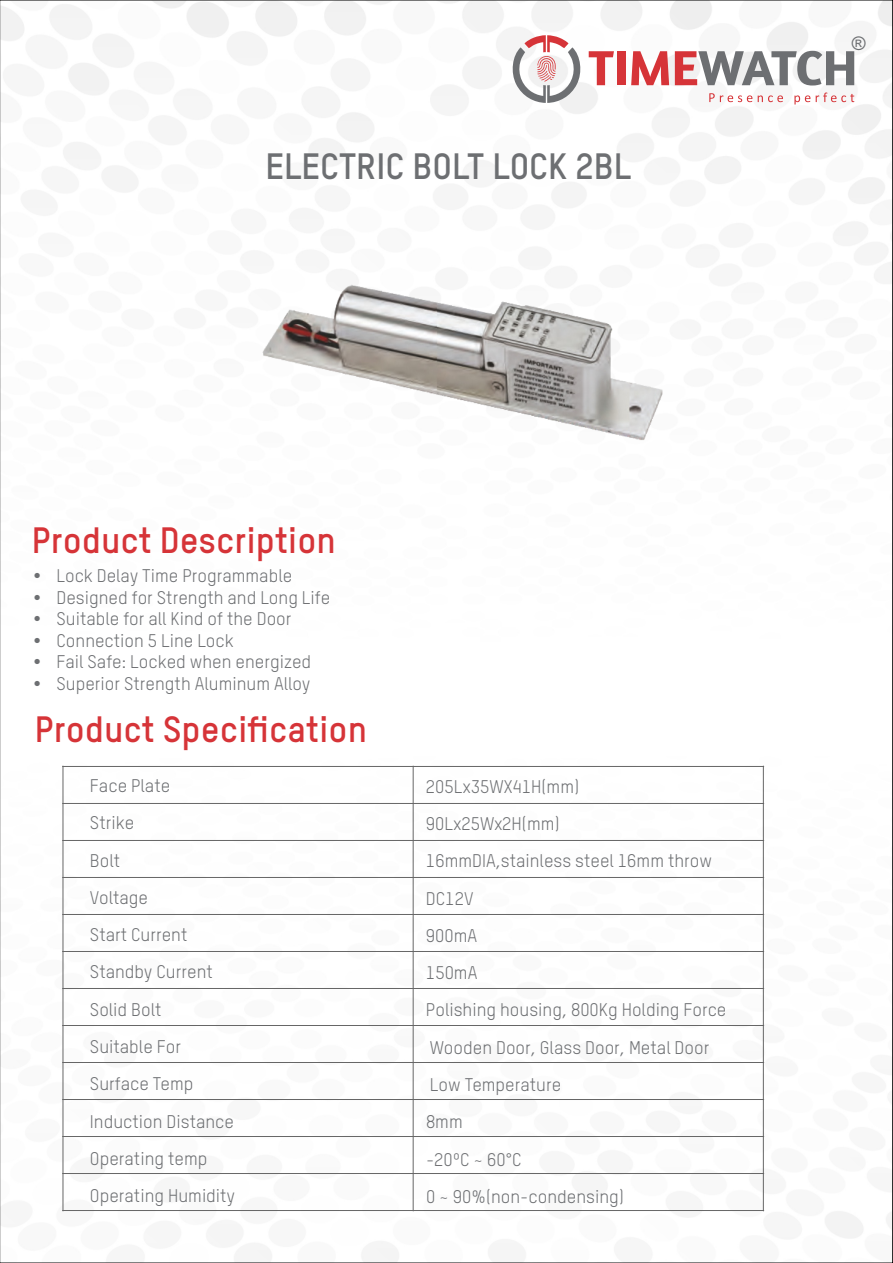
<style>
.page{position:relative;width:893px;height:1263px;background:#fff}
.page>*{position:absolute;margin:0;border:0;box-sizing:border-box;transform-origin:0 0}
.t1{font:700 36px "TSTARPRO";color:#d63438}
.t2{font:700 36px "TSTARPRO";color:#6d6f72}
.t3{font:18.75px "Arial";color:#6d6f72}
.t4{font:18px/37.3px "TSTARPRO";color:#6d6f72}
</style>
<div class="page">
<img style="left:2px;top:2px;width:889px;height:1259px">
<svg style="left:589px;top:51px;width:25px;height:34px"></svg>
<div style="left:617px;top:51px;width:8px;height:34px;background:#d63438"></div>
<svg style="left:631px;top:51px;width:38px;height:34px"></svg>
<svg style="left:675px;top:51px;width:179px;height:35px"></svg>
<svg style="left:709px;top:93px;width:145px;height:12px"></svg>
<svg style="left:510px;top:35px;width:73px;height:68px"></svg>
<hr style="left:63px;top:766px;width:1px;height:445px;background:#666">
<hr style="left:413px;top:766px;width:1px;height:445px;background:#666">
<hr style="left:763px;top:766px;width:1px;height:445px;background:#666">
<hr style="left:63px;top:1210px;width:701px;height:1px;background:#666">
<hr style="left:63px;top:1173px;width:701px;height:1px;background:#666">
<hr style="left:63px;top:1136px;width:701px;height:1px;background:#666">
<hr style="left:63px;top:1099px;width:701px;height:1px;background:#666">
<hr style="left:63px;top:1062px;width:701px;height:1px;background:#666">
<hr style="left:63px;top:1025px;width:701px;height:1px;background:#666">
<hr style="left:63px;top:988px;width:701px;height:1px;background:#666">
<hr style="left:63px;top:951px;width:701px;height:1px;background:#666">
<hr style="left:63px;top:914px;width:701px;height:1px;background:#666">
<hr style="left:63px;top:877px;width:701px;height:1px;background:#666">
<hr style="left:63px;top:840px;width:701px;height:1px;background:#666">
<hr style="left:63px;top:803px;width:701px;height:1px;background:#666">
<hr style="left:63px;top:766px;width:701px;height:1px;background:#666">
<img style="left:215px;top:233px;width:478px;height:239px">
<svg style="left:35px;top:573px;width:5px;height:5px"></svg>
<svg style="left:35px;top:594px;width:5px;height:6px"></svg>
<svg style="left:35px;top:616px;width:5px;height:5px"></svg>
<svg style="left:35px;top:638px;width:5px;height:5px"></svg>
<svg style="left:35px;top:659px;width:5px;height:5px"></svg>
<svg style="left:35px;top:681px;width:5px;height:5px"></svg>
<h1 class="t2" style="left:265px;top:151px;width:367px">ELECTRIC BOLT LOCK 2BL</h1>
<p class="t3" style="left:852px;top:37px;width:15px">®</p>
<h1 class="t1" style="left:32px;top:525px;width:306px">Product Description</h1>
<p class="t4" style="left:57px;top:566px;width:275px;line-height:21.6px">Lock Delay Time Programmable<br>Designed for Strength and Long Life<br>Suitable for all Kind of the Door<br>Connection 5 Line Lock<br>Fail Safe: Locked when energized<br>Superior Strength Aluminum Alloy</p>
<h1 class="t1" style="left:35px;top:714px;width:334px">Product Specification</h1>
<p class="t4" style="left:90px;top:768px;width:147px">Face Plate<br>Strike<br>Bolt<br>Voltage<br>Start Current<br>Standby Current<br>Solid Bolt<br>Suitable For<br>Surface Temp<br>Induction Distance<br>Operating temp<br>Operating Humidity</p>
<p class="t4" style="left:426px;top:769px;width:302px">205Lx35WX41H(mm)<br>90Lx25Wx2H(mm)<br>16mmDIA,stainless steel 16mm throw<br>DC12V<br>900mA<br>150mA<br>Polishing housing, 800Kg Holding Force<br>Wooden Door, Glass Door, Metal Door<br>Low Temperature<br>8mm<br>-20ºC ~ 60°C<br>0 ~ 90%(non-condensing)</p>
</div>
